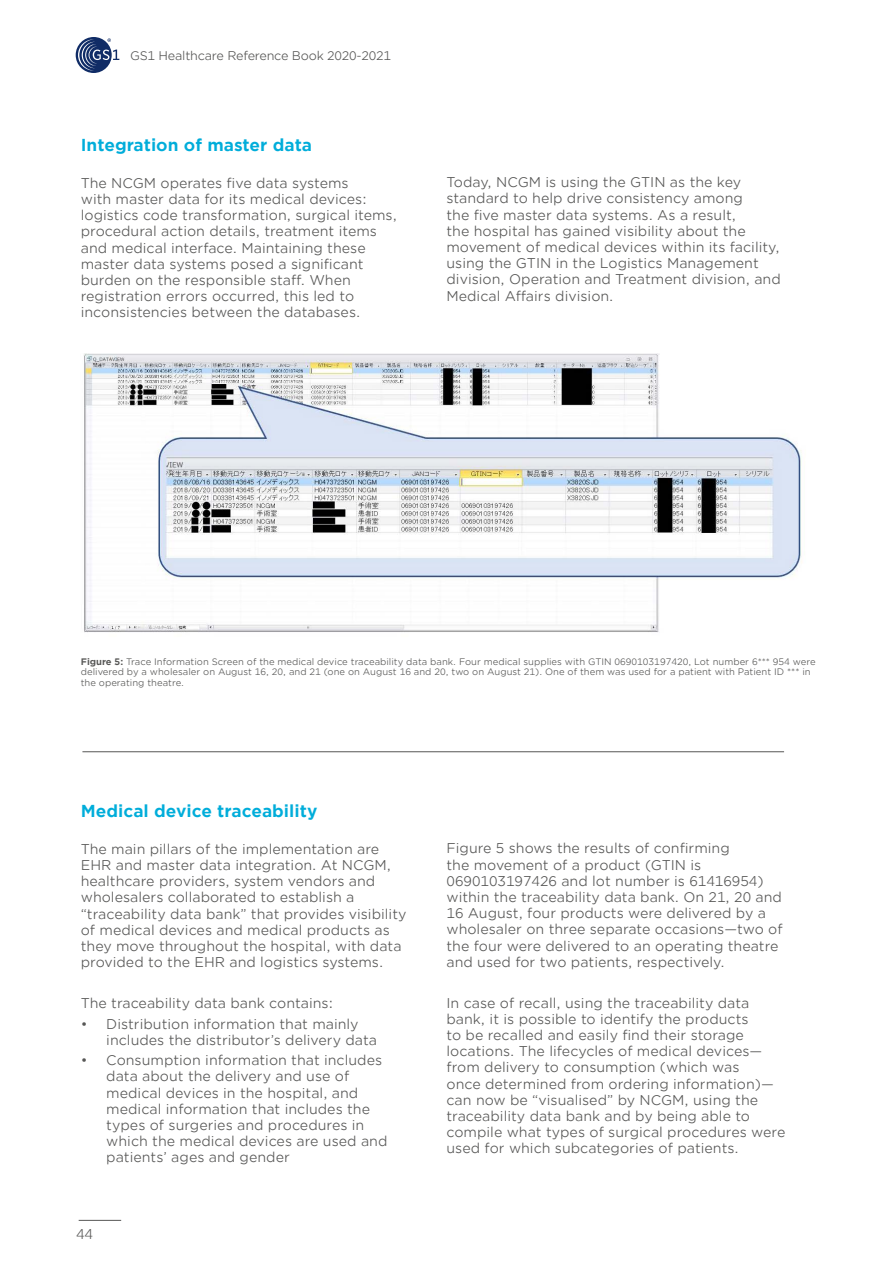
<style>
.page{position:relative;width:893px;height:1263px;background:#fff}
.page>*{position:absolute;margin:0;border:0;box-sizing:border-box;transform-origin:0 0}
.t1{font:700 16.5px "Gotham Office";color:#00adda}
.t2{font:13.5px/16.2px "Gotham Office";color:#575756}
.t3{font:12px "Gotham Office";letter-spacing:-.02em;color:#575756}
.t4{font:9px/10.8px "Gotham Office";color:#575756}
.s1{font-weight:700}
</style>
<div class="page">
<hr style="left:79px;top:1220px;width:42px;height:1px;background:#575756">
<div style="left:76px;top:37px;width:36px;height:36px;background:#102c66;border-radius:50%"></div>
<svg style="left:78px;top:38px;width:41px;height:33px"></svg>
<hr style="left:82px;top:751px;width:702px;height:1px;background:#575756">
<img style="left:84px;top:354px;width:718px;height:279px">
<p class="t3" style="left:130px;top:47px;width:262px">GS1 Healthcare Reference Book 2020-2021</p>
<p class="t1" style="left:81px;top:134px;width:233px">Integration of master data</p>
<p class="t2" style="left:81px;top:174px;width:318px">The NCGM operates five data systems<br>with master data for its medical devices: logistics code transformation, surgical items, procedural action details, treatment items and medical interface. Maintaining these master data systems posed a significant burden on the responsible staff. When registration errors occurred, this led to inconsistencies between the databases.</p>
<p class="t2" style="left:446px;top:174px;width:336px">Today, NCGM is using the GTIN as the key standard to help drive consistency among<br>the five master data systems. As a result,<br>the hospital has gained visibility about the movement of medical devices within its facility, using the GTIN in the Logistics Management division, Operation and Treatment division, and Medical Affairs division.</p>
<p class="t4" style="left:81px;top:656px;width:736px"><span class="s1">Figure 5:</span> Trace Information Screen of the medical device traceability data bank. Four medical supplies with GTIN 0690103197420, Lot number 6*** 954 were delivered by a wholesaler on August 16, 20, and 21 (one on August 16 and 20, two on August 21). One of them was used for a patient with Patient ID *** in the operating theatre.</p>
<p class="t1" style="left:81px;top:800px;width:238px">Medical device traceability</p>
<p class="t2" style="left:81px;top:840px;width:327px">The main pillars of the implementation are EHR and master data integration. At NCGM, healthcare providers, system vendors and wholesalers collaborated to establish a “traceability data bank” that provides visibility of medical devices and medical products as they move throughout the hospital, with data provided to the EHR and logistics systems.</p>
<p class="t2" style="left:81px;top:995px;width:254px">The traceability data bank contains:</p>
<p class="t2" style="left:106px;top:1015px;width:272px;text-indent:-26px">• Distribution information that mainly includes the distributor’s delivery data</p>
<p class="t2" style="left:106px;top:1052px;width:283px;text-indent:-26px">• Consumption information that includes data about the delivery and use of medical devices in the hospital, and medical information that includes the types of surgeries and procedures in which the medical devices are used and patients’ ages and gender</p>
<p class="t2" style="left:76px;top:1225px;width:19px">44</p>
<p class="t2" style="left:446px;top:840px;width:338px">Figure 5 shows the results of confirming<br>the movement of a product (GTIN is 0690103197426 and lot number is 61416954) within the traceability data bank. On 21, 20 and 16 August, four products were delivered by a wholesaler on three separate occasions—two of the four were delivered to an operating theatre and used for two patients, respectively.</p>
<p class="t2" style="left:446px;top:994px;width:340px">In case of recall, using the traceability data bank, it is possible to identify the products<br>to be recalled and easily find their storage locations. The lifecycles of medical devices— from delivery to consumption (which was<br>once determined from ordering information)— can now be “visualised” by NCGM, using the traceability data bank and by being able to compile what types of surgical procedures were used for which subcategories of patients.</p>
</div>
